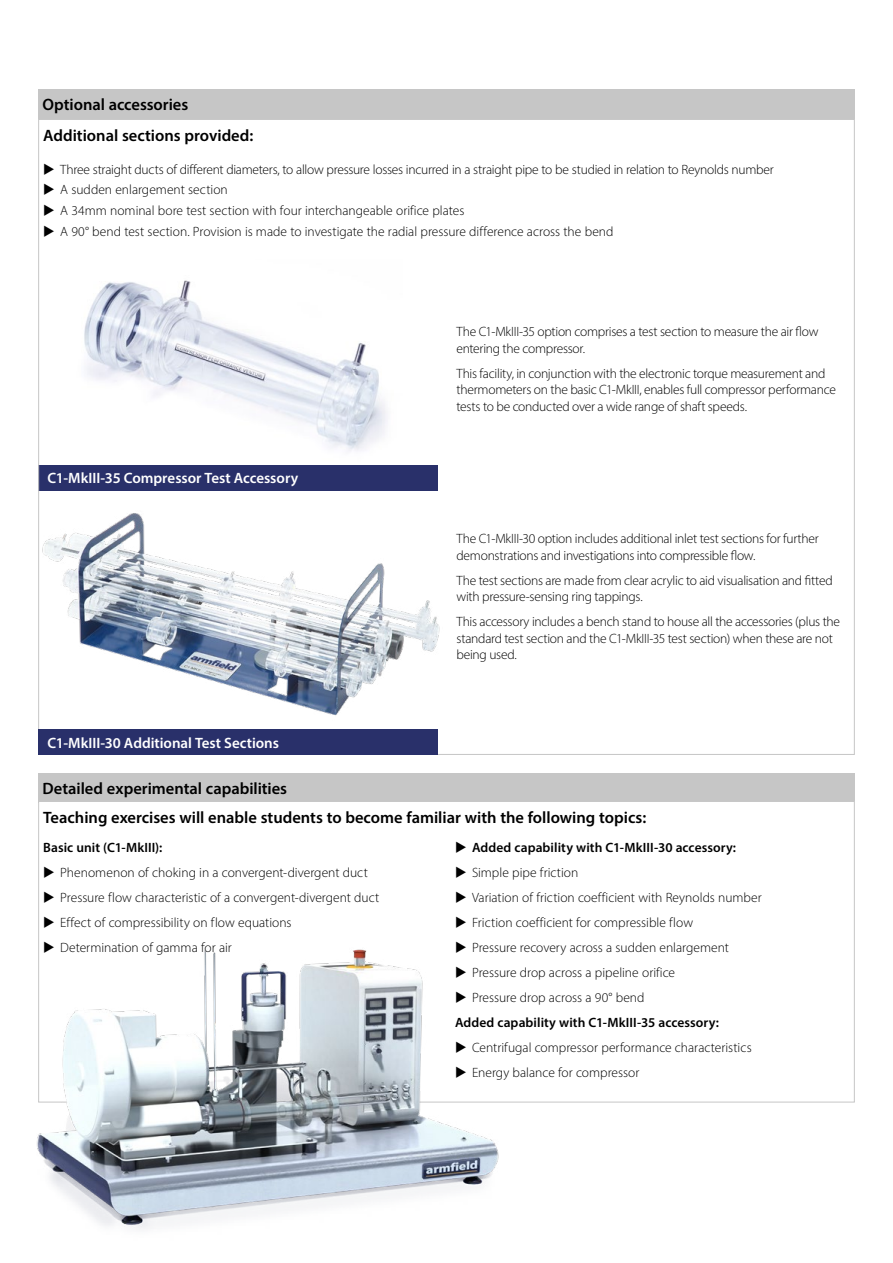
<style>
.page{position:relative;width:893px;height:1263px;background:#fff}
.page>*{position:absolute;margin:0;border:0;box-sizing:border-box;transform-origin:0 0}
.BODY_para{font:600 16.5px "Myriad Pro";color:#000}
.HeadingSOLID{font:600 15px "Myriad Pro";color:#fff}
.Body_copy{font:300 13.5px/16.5px "Myriad Pro";letter-spacing:-.01em;color:#000}
.BOX_text_BULLETED_LI{font:600 13.5px "Myriad Pro";letter-spacing:.005em;color:#000}
</style>
<div class="page">
<img style="left:84px;top:280px;width:303px;height:171px">
<div style="left:39px;top:465px;width:399px;height:26px;background:#29306a"></div>
<img style="left:42px;top:513px;width:398px;height:203px">
<div style="left:38px;top:773px;width:817px;height:30px;background:#c6c6c6"></div>
<img style="left:37px;top:905px;width:463px;height:324px">
<div style="left:39px;top:729px;width:399px;height:26px;background:#29306a"></div>
<div style="left:38px;top:89px;width:817px;height:30px;background:#c6c6c6"></div>
<p class="BODY_para" style="left:43px;top:94px;width:147px">Optional accessories</p>
<p class="BODY_para" style="left:43px;top:125px;width:212px">Additional sections provided:</p>
<p class="Body_copy" style="left:43px;top:161px;width:732px">◆ Three straight ducts of different diameters, to allow pressure losses incurred in a straight pipe to be studied in relation to Reynolds number</p>
<p class="Body_copy" style="left:43px;top:182px;width:186px">◆ A sudden enlargement section</p>
<p class="Body_copy" style="left:43px;top:202px;width:423px">◆ A 34mm nominal bore test section with four interchangeable orifice plates</p>
<p class="Body_copy" style="left:43px;top:223px;width:572px">◆ A 90° bend test section. Provision is made to investigate the radial pressure difference across the bend</p>
<p class="HeadingSOLID" style="left:47px;top:469px;width:252px">C1-MkIII-35 Compressor Test Accessory</p>
<p class="HeadingSOLID" style="left:47px;top:733px;width:233px">C1-MkIII-30 Additional Test Sections</p>
<p class="Body_copy" style="left:456px;top:323px;width:363px">The C1-MkIII-35 option comprises a test section to measure the air flow entering the compressor.</p>
<p class="Body_copy" style="left:456px;top:365px;width:381px">This facility, in conjunction with the electronic torque measurement and thermometers on the basic C1-MkIII, enables full compressor performance tests to be conducted over a wide range of shaft speeds.</p>
<p class="Body_copy" style="left:456px;top:530px;width:364px">The C1-MkIII-30 option includes additional inlet test sections for further demonstrations and investigations into compressible flow.</p>
<p class="Body_copy" style="left:456px;top:572px;width:378px">The test sections are made from clear acrylic to aid visualisation and fitted with pressure-sensing ring tappings.</p>
<p class="Body_copy" style="left:456px;top:613px;width:385px">This accessory includes a bench stand to house all the accessories (plus the standard test section and the C1-MkIII-35 test section) when these are not being used.</p>
<p class="BODY_para" style="left:43px;top:778px;width:246px">Detailed experimental capabilities</p>
<p class="BODY_para" style="left:43px;top:807px;width:604px">Teaching exercises will enable students to become familiar with the following topics:</p>
<p class="BOX_text_BULLETED_LI" style="left:43px;top:839px;width:121px">Basic unit (C1-MkIII):</p>
<p class="Body_copy" style="left:43px;top:864px;width:326px">◆ Phenomenon of choking in a convergent-divergent duct</p>
<p class="Body_copy" style="left:43px;top:889px;width:338px">◆ Pressure flow characteristic of a convergent-divergent duct</p>
<p class="Body_copy" style="left:43px;top:914px;width:250px">◆ Effect of compressibility on flow equations</p>
<p class="Body_copy" style="left:43px;top:939px;width:190px">◆ Determination of gamma for air</p>
<p class="BOX_text_BULLETED_LI" style="left:455px;top:839px;width:283px">◆ Added capability with C1-MkIII-30 accessory:</p>
<p class="Body_copy" style="left:455px;top:864px;width:125px">◆ Simple pipe friction</p>
<p class="Body_copy" style="left:455px;top:889px;width:308px">◆ Variation of friction coefficient with Reynolds number</p>
<p class="Body_copy" style="left:455px;top:914px;width:240px">◆ Friction coefficient for compressible flow</p>
<p class="Body_copy" style="left:455px;top:939px;width:275px">◆ Pressure recovery across a sudden enlargement</p>
<p class="Body_copy" style="left:455px;top:964px;width:222px">◆ Pressure drop across a pipeline orifice</p>
<p class="Body_copy" style="left:455px;top:989px;width:191px">◆ Pressure drop across a 90° bend</p>
<p class="BOX_text_BULLETED_LI" style="left:455px;top:1014px;width:265px">Added capability with C1-MkIII-35 accessory:</p>
<p class="Body_copy" style="left:455px;top:1039px;width:298px">◆ Centrifugal compressor performance characteristics</p>
<p class="Body_copy" style="left:455px;top:1064px;width:186px">◆ Energy balance for compressor</p>
</div>
